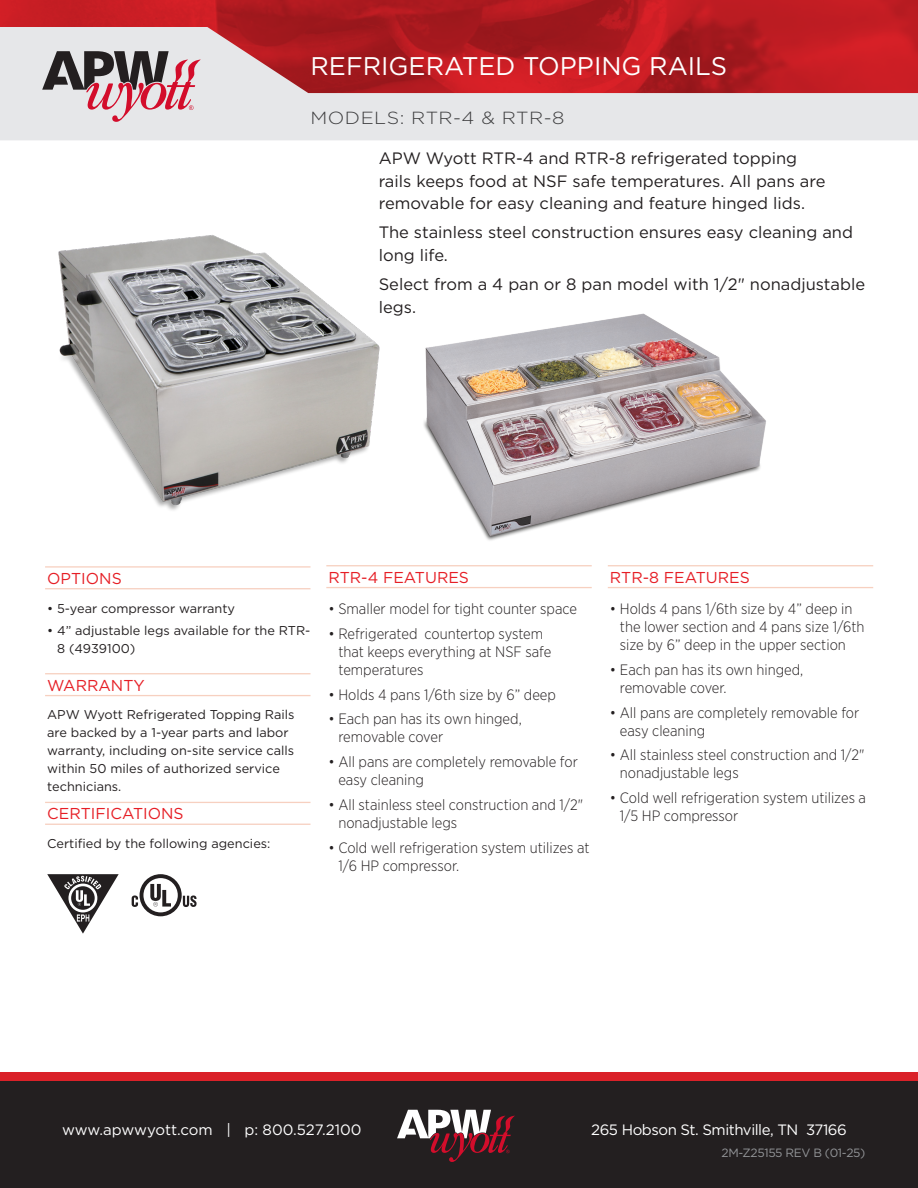
<style>
.page{position:relative;width:918px;height:1188px;background:#fff}
.page>*{position:absolute;margin:0;border:0;box-sizing:border-box;transform-origin:0 0}
.Product_Name{font:25.5px "Gotham";color:#fff}
.Model_Number{font:300 17.55px "Gotham";letter-spacing:.025em;color:#3e3e3f;scale:1.11 1}
.Body_copy{font:16.5px/22.5px "Gotham";color:#231f20}
.Sub_Head_With_Lines{font:15.75px "Gotham";color:#e61e25}
.Feature_Copy_Cond{font:300 15px/18px "Gotham Narrow";color:#231f20}
.t1{font:15px "Gotham";letter-spacing:-.005em;color:#fff}
.t2{font:15px "Gotham";letter-spacing:-.03em;color:#fff}
.Specification_Copy{font:12.75px/18px "Gotham";color:#231f20}
.t3{font:12px "Gotham";letter-spacing:-.03em;color:#939598}
</style>
<div class="page">
<hr style="left:326px;top:565px;width:266px;height:1px;background:#f7d0c0">
<hr style="left:326px;top:587px;width:266px;height:1px;background:#f7d0c0">
<hr style="left:608px;top:565px;width:265px;height:1px;background:#f7d0c0">
<hr style="left:608px;top:587px;width:265px;height:1px;background:#f7d0c0">
<div style="left:0;top:1072px;width:918px;height:76px;background:#da2128"></div>
<div style="left:0;top:1082px;width:918px;height:106px;background:#231f20"></div>
<svg style="left:397px;top:1110px;width:118px;height:52px"></svg>
<hr style="left:45px;top:673px;width:266px;height:1px;background:#f7d0c0">
<hr style="left:45px;top:695px;width:266px;height:1px;background:#f7d0c0">
<hr style="left:45px;top:566px;width:266px;height:2px;background:#f7d0c0">
<hr style="left:45px;top:588px;width:266px;height:1px;background:#f7d0c0">
<img style="left:0;top:0;width:918px;height:27px">
<svg style="left:0;top:27px;width:918px;height:113px;background:#cf878b"></svg>
<svg style="left:42px;top:51px;width:159px;height:71px;background:#b59ba0"></svg>
<hr style="left:45px;top:802px;width:266px;height:1px;background:#f7d0c0">
<hr style="left:45px;top:824px;width:266px;height:1px;background:#f7d0c0">
<svg style="left:47px;top:874px;width:72px;height:60px"></svg>
<svg style="left:132px;top:874px;width:65px;height:42px"></svg>
<img style="left:423px;top:313px;width:343px;height:228px">
<img style="left:58px;top:235px;width:322px;height:275px">
<p class="Product_Name" style="left:310px;top:50px;width:418px">REFRIGERATED TOPPING RAILS</p>
<p class="Model_Number" style="left:310px;top:106px;width:230px">MODELS: RTR-4 &amp; RTR-8</p>
<p class="Body_copy" style="left:379px;top:147px;width:448px">APW Wyott RTR-4 and RTR-8 refrigerated topping rails keeps food at NSF safe temperatures. All pans are removable for easy cleaning and feature hinged lids.</p>
<p class="Body_copy" style="left:379px;top:221px;width:476px">The stainless steel construction ensures easy cleaning and long life.</p>
<p class="Body_copy" style="left:379px;top:273px;width:488px">Select from a 4 pan or 8 pan model with 1/2" nonadjustable legs.</p>
<p class="Sub_Head_With_Lines" style="left:47px;top:568px;width:76px">OPTIONS</p>
<p class="Specification_Copy" style="left:47px;top:599px;width:189px">• 5-year compressor warranty</p>
<p class="Specification_Copy" style="left:57px;top:621px;width:255px;text-indent:-10px">• 4” adjustable legs available for the RTR-<br>8 (4939100)</p>
<p class="Sub_Head_With_Lines" style="left:47px;top:675px;width:99px">WARRANTY</p>
<p class="Specification_Copy" style="left:47px;top:706px;width:249px">APW Wyott Refrigerated Topping Rails are backed by a 1-year parts and labor warranty, including on-site service calls within 50 miles of authorized service technicians.</p>
<p class="Sub_Head_With_Lines" style="left:47px;top:804px;width:138px">CERTIFICATIONS</p>
<p class="Specification_Copy" style="left:47px;top:834px;width:225px">Certified by the following agencies:</p>
<p class="Sub_Head_With_Lines" style="left:328px;top:567px;width:142px">RTR-4 FEATURES</p>
<p class="Sub_Head_With_Lines" style="left:610px;top:567px;width:141px">RTR-8 FEATURES</p>
<p class="Feature_Copy_Cond" style="left:328px;top:599px;width:250px">• Smaller model for tight counter space</p>
<p class="Feature_Copy_Cond" style="left:338px;top:624px;width:214px;text-indent:-10px">• Refrigerated countertop system that keeps everything at NSF safe temperatures</p>
<p class="Feature_Copy_Cond" style="left:328px;top:685px;width:229px">• Holds 4 pans 1/6th size by 6” deep</p>
<p class="Feature_Copy_Cond" style="left:338px;top:710px;width:185px;text-indent:-10px">• Each pan has its own hinged, removable cover</p>
<p class="Feature_Copy_Cond" style="left:338px;top:752px;width:241px;text-indent:-10px">• All pans are completely removable for easy cleaning</p>
<p class="Feature_Copy_Cond" style="left:338px;top:795px;width:246px;text-indent:-10px">• All stainless steel construction and 1/2" nonadjustable legs</p>
<p class="Feature_Copy_Cond" style="left:338px;top:838px;width:253px;text-indent:-10px">• Cold well refrigeration system utilizes at<br>1/6 HP compressor.</p>
<p class="Feature_Copy_Cond" style="left:620px;top:599px;width:246px;text-indent:-10px">• Holds 4 pans 1/6th size by 4” deep in the lower section and 4 pans size 1/6th size by 6” deep in the upper section</p>
<p class="Feature_Copy_Cond" style="left:620px;top:660px;width:185px;text-indent:-10px">• Each pan has its own hinged, removable cover.</p>
<p class="Feature_Copy_Cond" style="left:620px;top:703px;width:241px;text-indent:-10px">• All pans are completely removable for easy cleaning</p>
<p class="Feature_Copy_Cond" style="left:620px;top:746px;width:246px;text-indent:-10px">• All stainless steel construction and 1/2" nonadjustable legs</p>
<p class="Feature_Copy_Cond" style="left:620px;top:788px;width:248px;text-indent:-10px">• Cold well refrigeration system utilizes a<br>1/5 HP compressor</p>
<p class="t1" style="left:62px;top:1120px;width:301px">www.apwwyott.com | p: 800.527.2100</p>
<p class="t2" style="left:591px;top:1120px;width:257px">265 Hobson St. Smithville, TN 37166</p>
<p class="t3" style="left:722px;top:1145px;width:145px">2M-Z25155 REV B (01-25)</p>
</div>
